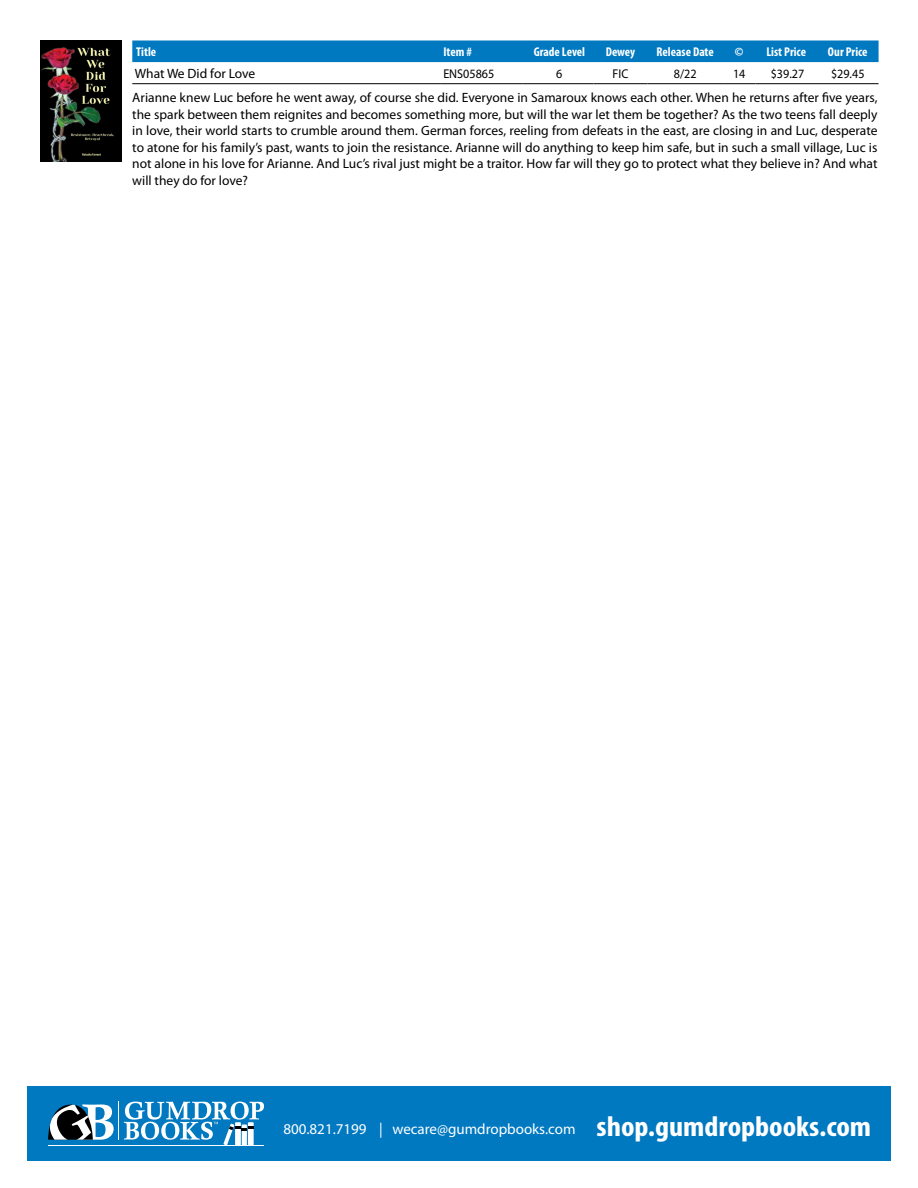
<style>
.page{position:relative;width:918px;height:1188px;background:#fff}
.page>*{position:absolute;margin:0;border:0;box-sizing:border-box;transform-origin:0 0}
.t1{font:15px "Myriad Pro";color:#fff}
.Series_Description{font:13.5px/16.5px "Myriad Pro";color:#000;text-align:justify}
.Titles{font:13.5px "Myriad Pro";letter-spacing:-.005em;color:#000}
.Title_Headers{font:700 condensed 12.75px "Myriad Pro";color:#fff}
.Titles-2{font:12.75px "Myriad Pro";color:#000;scale:.95 1}
.s1{font-weight:700;font-stretch:condensed;font-size:28.5px}
</style>
<div class="page">
<div style="left:132px;top:40px;width:747px;height:22px;background:#0079c1"></div>
<hr style="left:132px;top:83px;width:308px;height:1px;background:#000">
<hr style="left:440px;top:83px;width:82px;height:1px;background:#000">
<hr style="left:522px;top:83px;width:71px;height:1px;background:#000">
<hr style="left:593px;top:83px;width:54px;height:1px;background:#000">
<hr style="left:647px;top:83px;width:76px;height:1px;background:#000">
<hr style="left:723px;top:83px;width:32px;height:1px;background:#000">
<hr style="left:755px;top:83px;width:62px;height:1px;background:#000">
<hr style="left:817px;top:83px;width:62px;height:1px;background:#000">
<img style="left:40px;top:40px;width:81px;height:121px">
<div style="left:27px;top:1086px;width:864px;height:75px;background:#0079c1"></div>
<hr style="left:118px;top:1102px;width:1px;height:38px;background:#fff">
<svg style="left:48px;top:1104px;width:66px;height:36px"></svg>
<hr style="left:48px;top:1145px;width:216px;height:1px;background:#fff">
<svg style="left:124px;top:1102px;width:140px;height:43px"></svg>
<p class="Title_Headers" style="left:136px;top:45px;width:22px">Title</p>
<p class="Title_Headers" style="left:443px;top:45px;width:30px">Item #</p>
<p class="Title_Headers" style="left:534px;top:45px;width:53px">Grade Level</p>
<p class="Title_Headers" style="left:606px;top:45px;width:31px">Dewey</p>
<p class="Title_Headers" style="left:657px;top:45px;width:59px">Release Date</p>
<p class="Title_Headers" style="left:735px;top:45px;width:10px">©</p>
<p class="Title_Headers" style="left:766px;top:45px;width:41px">List Price</p>
<p class="Title_Headers" style="left:828px;top:45px;width:41px">Our Price</p>
<p class="Titles" style="left:135px;top:66px;width:122px">What We Did for Love</p>
<p class="Titles-2" style="left:443px;top:66px;width:55px">ENS05865</p>
<p class="Titles-2" style="left:556px;top:66px;width:8px">6</p>
<p class="Titles-2" style="left:613px;top:66px;width:18px">FIC</p>
<p class="Titles-2" style="left:674px;top:66px;width:25px">8/22</p>
<p class="Titles-2" style="left:733px;top:66px;width:15px">14</p>
<p class="Titles-2" style="left:771px;top:66px;width:37px">$39.27</p>
<p class="Titles-2" style="left:831px;top:66px;width:37px">$29.45</p>
<p class="Series_Description" style="left:132px;top:90px;width:747px">Arianne knew Luc before he went away, of course she did. Everyone in Samaroux knows each other. When he returns after five years, the spark between them reignites and becomes something more, but will the war let them be together? As the two teens fall deeply in love, their world starts to crumble around them. German forces, reeling from defeats in the east, are closing in and Luc, desperate to atone for his family’s past, wants to join the resistance. Arianne will do anything to keep him safe, but in such a small village, Luc is not alone in his love for Arianne. And Luc’s rival just might be a traitor. How far will they go to protect what they believe in? And what will they do for love?</p>
<p class="t1" style="left:283px;top:1121px;width:589px">800.821.7199 | wecare@gumdropbooks.com <span class="s1">shop.gumdropbooks.com</span></p>
</div>
